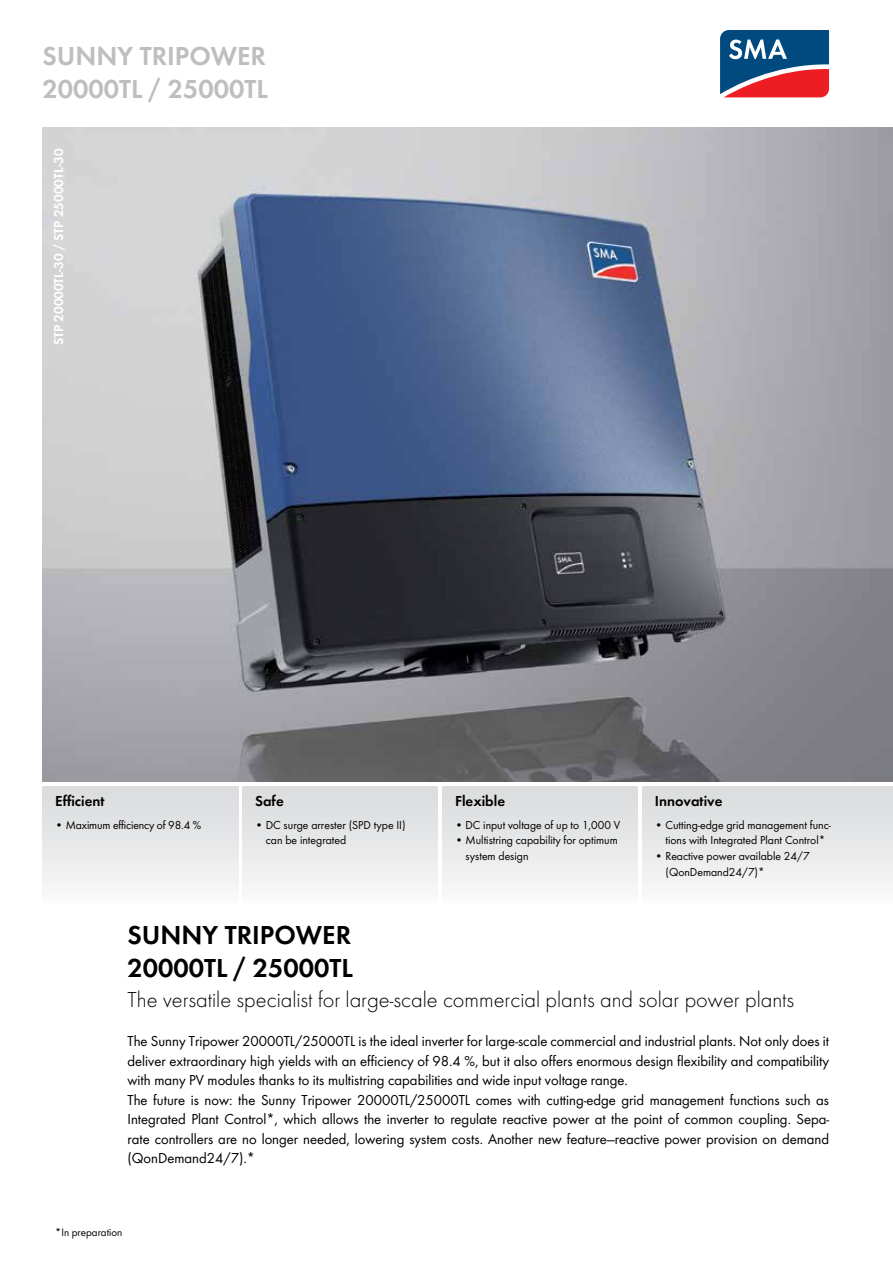
<style>
.page{position:relative;width:893px;height:1263px;background:#fff}
.page>*{position:absolute;margin:0;border:0;box-sizing:border-box;transform-origin:0 0}
.t1{font:600 27px/33px "SMA Futura Global";color:#000}
.t2{font:600 27px/33px "SMA Futura Global";color:#bcbec0}
.t3{font:22.5px "SMA Futura Global Light";color:#000}
.t4{font:15px/19.5px "SMA Futura Global";color:#000}
.t5{font:600 15px "SMA Futura Global";color:#000}
.t6{font:600 13.5px "SMA Futura Global";color:#fff}
.t7{font:12px/15.8px "SMA Futura Global";color:#000}
.t8{font:11.25px "SMA Futura Global";color:#000}
</style>
<div class="page">
<img style="left:43px;top:128px;width:850px;height:654px">
<div style="left:43px;top:787px;width:195px;height:119px;background:linear-gradient(to bottom,#d8dadb,#fafafa)"></div>
<div style="left:242px;top:787px;width:196px;height:119px;background:linear-gradient(to bottom,#d8dadb,#fafafa)"></div>
<div style="left:442px;top:787px;width:196px;height:119px;background:linear-gradient(to bottom,#d8dadb,#fafafa)"></div>
<div style="left:642px;top:787px;width:251px;height:119px;background:linear-gradient(to bottom,#d8dadb,#fafafa)"></div>
<svg style="left:720px;top:30px;width:110px;height:68px;background:#685a7b"></svg>
<h1 class="t2" style="left:43px;top:39px;width:227px">SUNNY TRIPOWER<br>20000TL / 25000TL</h1>
<p class="t6" style="left:51px;top:345px;width:198px;rotate:-90deg">STP 20000TL-30 / STP 25000TL-30</p>
<p class="t5" style="left:55px;top:792px;width:51px">Efficient</p>
<p class="t7" style="left:55px;top:816px;width:148px">• Maximum efficiency of 98.4 %</p>
<p class="t5" style="left:255px;top:792px;width:30px">Safe</p>
<p class="t7" style="left:266px;top:816px;width:141px;text-indent:-11px">• DC surge arrester (SPD type II) can be integrated</p>
<p class="t5" style="left:455px;top:792px;width:52px">Flexible</p>
<p class="t7" style="left:455px;top:816px;width:167px">• DC input voltage of up to 1,000 V</p>
<p class="t7" style="left:466px;top:832px;width:154px;text-indent:-11px">• Multistring capability for optimum system design</p>
<p class="t5" style="left:655px;top:792px;width:69px">Innovative</p>
<p class="t7" style="left:655px;top:816px;width:178px;text-align:center">• Cutting-edge grid management func&shy;tions with Integrated Plant Control*</p>
<p class="t7" style="left:665px;top:848px;width:146px;text-indent:-11px">• Reactive power available 24/7 (QonDemand24/7)*</p>
<h1 class="t1" style="left:128px;top:919px;width:227px">SUNNY TRIPOWER<br>20000TL / 25000TL</h1>
<h2 class="t3" style="left:128px;top:986px;width:668px">The versatile specialist for large-scale commercial plants and solar power plants</h2>
<p class="t4" style="left:128px;top:1031px;width:703px">The Sunny Tripower 20000TL/25000TL is the ideal inverter for large-scale commercial and industrial plants. Not only does it deliver extraordinary high yields with an efficiency of 98.4 %, but it also offers enormous design flexibility and compatibility with many PV modules thanks to its multistring capabilities and wide input voltage range.<br>The future is now: the Sunny Tripower 20000TL/25000TL comes with cutting-edge grid management functions such as Integrated Plant Control*, which allows the inverter to regulate reactive power at the point of common coupling. Sepa&shy;rate controllers are no longer needed, lowering system costs. Another new feature—reactive power provision on demand (QonDemand24/7).*</p>
<p class="t8" style="left:55px;top:1225px;width:68px">*In preparation</p>
</div>
